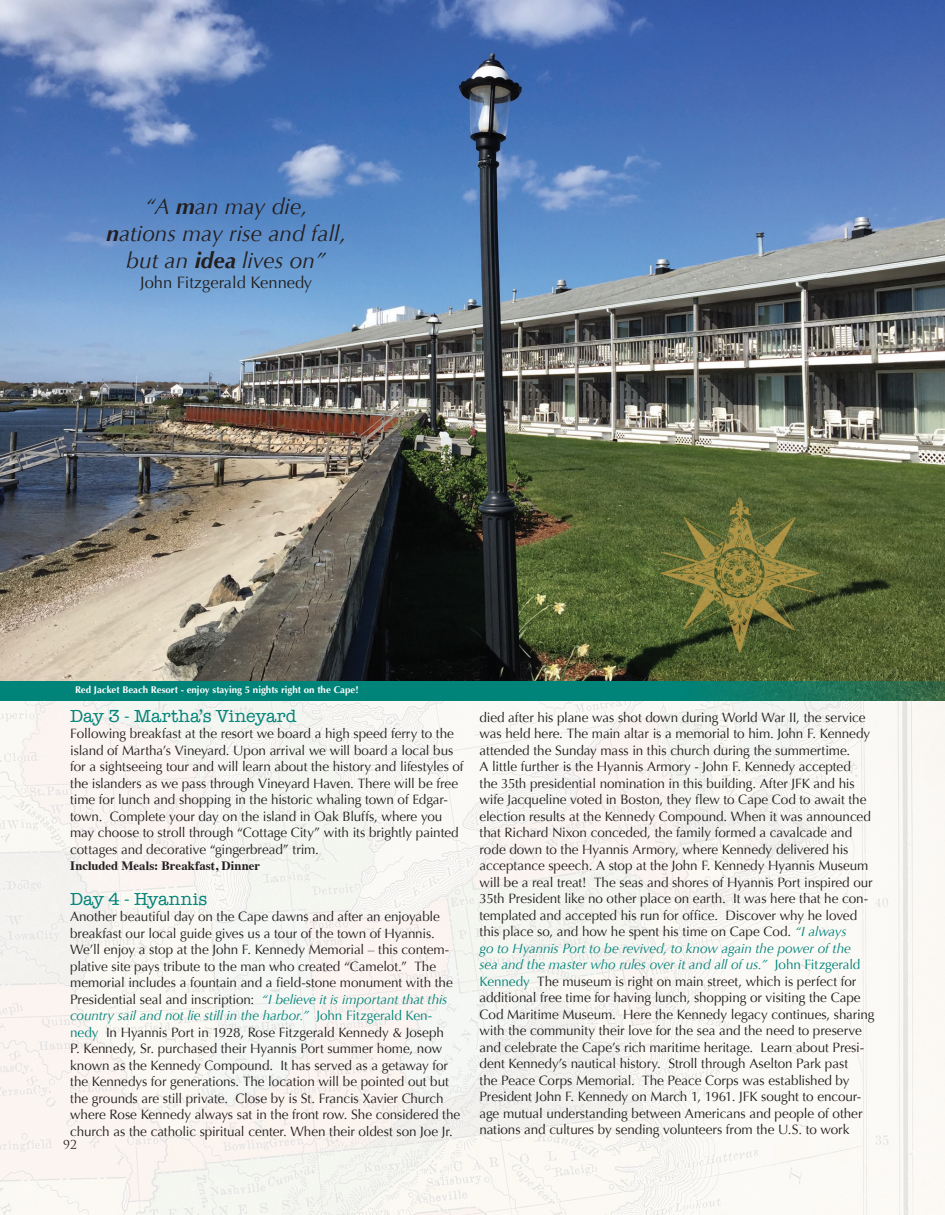
<style>
.page{position:relative;width:945px;height:1215px;background:#fff}
.page>*{position:absolute;margin:0;border:0;box-sizing:border-box;transform-origin:0 0}
.t1{font:italic 22.5px/27px "Optima";color:#231f20;text-align:center}
.Paragraph_Body{font:18px "American Typewriter";letter-spacing:.005em;color:#008378}
.t2{font:16.5px "Optima";color:#231f20}
.Paragraph_Body-2{font:13.5px/16.5px "Optima";letter-spacing:-.005em;color:#231f20}
.Paragraph_Body-3{font:700 12.75px "Times";letter-spacing:.005em;color:#231f20}
.Highlights{font:12px "Trajan Pro";color:#231f20}
.t3{font:700 9.75px "Optima";color:#fff}
.s1{font-weight:700}
.s2{font-style:italic;color:#008378}
.s3{color:#008378}
</style>
<div class="page">
<img style="left:0;top:700px;width:945px;height:515px">
<img style="left:0;top:0;width:945px;height:681px">
<img style="left:645px;top:490px;width:192px;height:178px">
<svg style="left:0;top:681px;width:945px;height:19px;background:#087f70"></svg>
<p class="t1" style="left:145px;top:193px;width:164px">“A <span class="s1">m</span>an may die,</p>
<p class="t1" style="left:107px;top:220px;width:241px"><span class="s1">n</span>ations may rise and fall, but an <span class="s1">idea</span> lives on”</p>
<p class="t2" style="left:140px;top:273px;width:173px">John Fitzgerald Kennedy</p>
<p class="t3" style="left:75px;top:684px;width:285px">Red Jacket Beach Resort - enjoy staying 5 nights right on the Cape!</p>
<p class="Paragraph_Body" style="left:70px;top:702px;width:228px">Day 3 - Martha’s Vineyard</p>
<p class="Paragraph_Body-2" style="left:70px;top:726px;width:395px">Following breakfast at the resort we board a high speed ferry to the island of Martha’s Vineyard. Upon arrival we will board a local bus for a sightseeing tour and will learn about the history and lifestyles of the islanders as we pass through Vineyard Haven. There will be free time for lunch and shopping in the historic whaling town of Edgar&shy;town. Complete your day on the island in Oak Bluffs, where you may choose to stroll through “Cottage City” with its brightly painted cottages and decorative “gingerbread” trim.</p>
<p class="Paragraph_Body-3" style="left:70px;top:854px;width:191px">Included Meals: Breakfast, Dinner</p>
<p class="Paragraph_Body" style="left:70px;top:885px;width:139px">Day 4 - Hyannis</p>
<p class="Paragraph_Body-2" style="left:70px;top:909px;width:392px">Another beautiful day on the Cape dawns and after an enjoyable breakfast our local guide gives us a tour of the town of Hyannis.<br>We’ll enjoy a stop at the John F. Kennedy Memorial – this contem&shy;plative site pays tribute to the man who created “Camelot.” The memorial includes a fountain and a field-stone monument with the Presidential seal and inscription: <span class="s2">“I believe it is important that this country sail and not lie still in the harbor.”</span> <span class="s3">John Fitzgerald Ken&shy;nedy</span> In Hyannis Port in 1928, Rose Fitzgerald Kennedy &amp; Joseph<br>P. Kennedy, Sr. purchased their Hyannis Port summer home, now known as the Kennedy Compound. It has served as a getaway for the Kennedys for generations. The location will be pointed out but the grounds are still private. Close by is St. Francis Xavier Church where Rose Kennedy always sat in the front row. She considered the church as the catholic spiritual center. When their oldest son Joe Jr.</p>
<p class="Highlights" style="left:63px;top:1137px;width:15px">92</p>
<p class="Paragraph_Body-2" style="left:480px;top:709px;width:397px">died after his plane was shot down during World War II, the service was held here. The main altar is a memorial to him. John F. Kennedy attended the Sunday mass in this church during the summertime.<br>A little further is the Hyannis Armory - John F. Kennedy accepted<br>the 35th presidential nomination in this building. After JFK and his wife Jacqueline voted in Boston, they flew to Cape Cod to await the election results at the Kennedy Compound. When it was announced that Richard Nixon conceded, the family formed a cavalcade and rode down to the Hyannis Armory, where Kennedy delivered his acceptance speech. A stop at the John F. Kennedy Hyannis Museum will be a real treat! The seas and shores of Hyannis Port inspired our 35th President like no other place on earth. It was here that he con&shy;templated and accepted his run for office. Discover why he loved this place so, and how he spent his time on Cape Cod. <span class="s2">“I always<br>go to Hyannis Port to be revived, to know again the power of the<br>sea and the master who rules over it and all of us.”</span> <span class="s3">John Fitzgerald Kennedy</span> The museum is right on main street, which is perfect for additional free time for having lunch, shopping or visiting the Cape Cod Maritime Museum. Here the Kennedy legacy continues, sharing with the community their love for the sea and the need to preserve and celebrate the Cape’s rich maritime heritage. Learn about Presi&shy;dent Kennedy’s nautical history. Stroll through Aselton Park past<br>the Peace Corps Memorial. The Peace Corps was established by President John F. Kennedy on March 1, 1961. JFK sought to encour&shy;age mutual understanding between Americans and people of other nations and cultures by sending volunteers from the U.S. to work</p>
</div>
